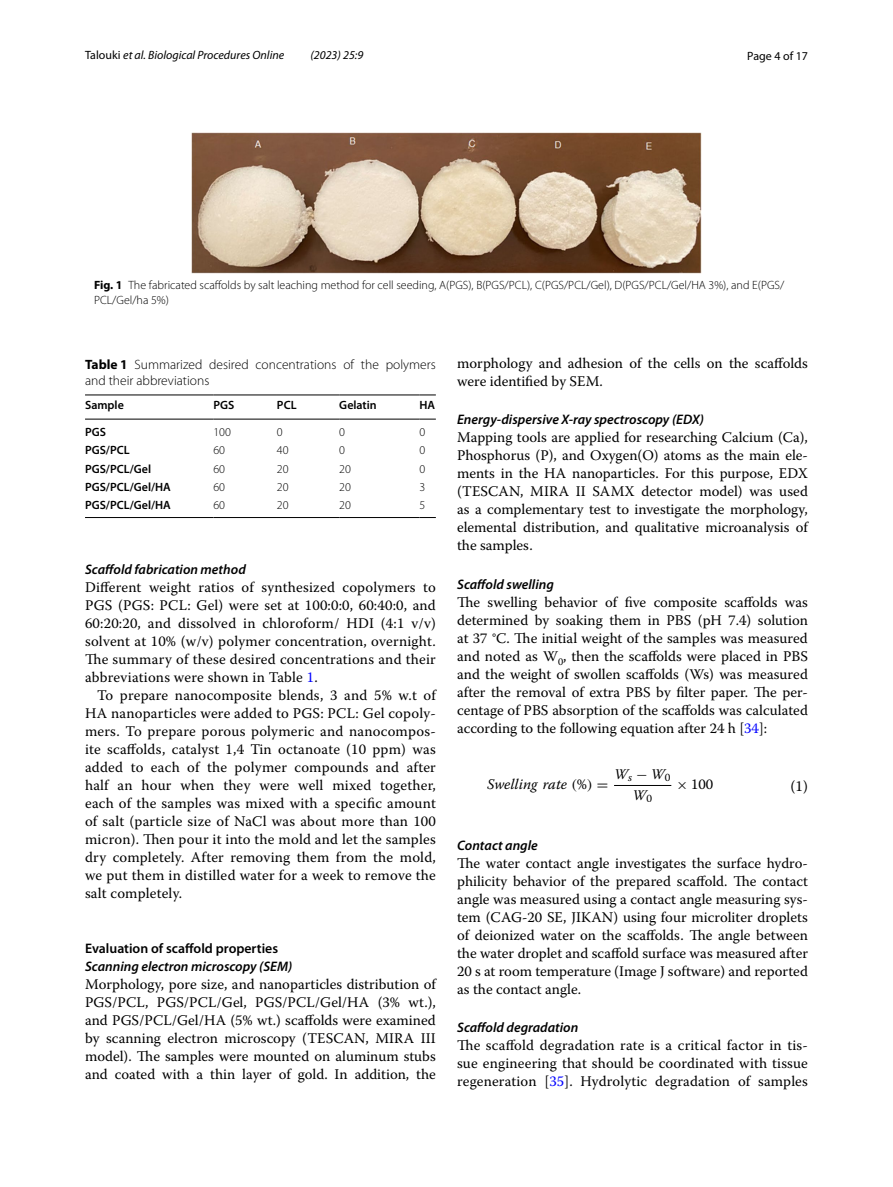
<style>
.page{position:relative;width:893px;height:1187px;background:#fff}
.page>*{position:absolute;margin:0;border:0;box-sizing:border-box;transform-origin:0 0}
.t1{font:15px "Warnock Pro";color:#000}
.t2{font:14.7px/18px "Warnock Pro";color:#000;text-align:justify}
.t3{font:italic 14.7px/20.7px "Warnock Pro";color:#000;text-align:center}
.t4{font:14.7px "Warnock Pro Regular 2";color:#000}
.t5{font:italic 600 13.8px "Myriad Pro";color:#000}
.t6{font:600 13.8px "Myriad Pro";color:#000}
.t7{font:300 13.5px/16.5px "Myriad Pro";color:#000}
.t8{font:300 12px/15px "Myriad Pro";color:#000}
.t9{font:600 12px "Myriad Pro";color:#000}
.t10{font:italic 12px "Myriad Pro";color:#000}
.t11{font:12px "Myriad Pro";color:#000}
.s1{font-style:normal}
.s2{font-weight:700}
.s3{color:#00f}
.s4{font-family:"MTSYN";font-style:normal}
.s5{font-family:"MTSYN"}
.s6{font-family:"MTMI";font-style:normal}
.s7{font-family:"Warnock Pro Regular 2";font-style:normal}
</style>
<div class="page">
<hr style="left:614px;top:785px;width:57px;height:1px;background:#000">
<img style="left:191px;top:133px;width:511px;height:141px">
<hr style="left:85px;top:394px;width:128px;height:1px;background:#000">
<hr style="left:85px;top:419px;width:128px;height:1px;background:#000">
<hr style="left:213px;top:394px;width:64px;height:1px;background:#000">
<hr style="left:213px;top:419px;width:64px;height:1px;background:#000">
<hr style="left:277px;top:394px;width:62px;height:1px;background:#000">
<hr style="left:277px;top:419px;width:62px;height:1px;background:#000">
<hr style="left:339px;top:394px;width:80px;height:1px;background:#000">
<hr style="left:339px;top:419px;width:80px;height:1px;background:#000">
<svg style="left:419px;top:394px;width:17px;height:1px"></svg>
<svg style="left:419px;top:419px;width:17px;height:1px"></svg>
<hr style="left:85px;top:517px;width:128px;height:1px;background:#000">
<hr style="left:213px;top:517px;width:64px;height:1px;background:#000">
<hr style="left:277px;top:517px;width:62px;height:1px;background:#000">
<hr style="left:339px;top:517px;width:80px;height:1px;background:#000">
<svg style="left:419px;top:517px;width:17px;height:1px"></svg>
<p class="t10" style="left:85px;top:48px;width:201px"><span class="s1">Talouki</span> et al. Biological Procedures Online</p>
<p class="t10" style="left:310px;top:48px;width:54px">(2023) 25:9</p>
<p class="t11" style="left:747px;top:48px;width:62px">Page 4 of 17</p>
<p class="t8" style="left:94px;top:277px;width:692px"><span class="s2">Fig. 1</span> The fabricated scaffolds by salt leaching method for cell seeding, A(PGS), B(PGS/PCL), C(PGS/PCL/Gel), D(PGS/PCL/Gel/HA 3%), and E(PGS/<br>PCL/Gel/ha 5%)</p>
<p class="t7" style="left:85px;top:356px;width:352px"><span class="s2">Table 1</span> Summarized desired concentrations of the polymers and their abbreviations</p>
<p class="t9" style="left:85px;top:397px;width:40px">Sample</p>
<p class="t9" style="left:213px;top:397px;width:22px">PGS</p>
<p class="t9" style="left:277px;top:397px;width:21px">PCL</p>
<p class="t9" style="left:339px;top:397px;width:39px">Gelatin</p>
<p class="t9" style="left:419px;top:397px;width:17px">HA</p>
<p class="t9" style="left:85px;top:424px;width:22px">PGS</p>
<p class="t8" style="left:213px;top:425px;width:19px">100</p>
<p class="t8" style="left:277px;top:425px;width:7px">0</p>
<p class="t8" style="left:339px;top:425px;width:7px">0</p>
<p class="t8" style="left:419px;top:425px;width:7px">0</p>
<p class="t9" style="left:85px;top:442px;width:46px">PGS/PCL</p>
<p class="t8" style="left:213px;top:443px;width:13px">60</p>
<p class="t8" style="left:277px;top:443px;width:13px">40</p>
<p class="t8" style="left:339px;top:443px;width:7px">0</p>
<p class="t8" style="left:419px;top:443px;width:7px">0</p>
<p class="t9" style="left:85px;top:461px;width:68px">PGS/PCL/Gel</p>
<p class="t8" style="left:213px;top:461px;width:13px">60</p>
<p class="t8" style="left:277px;top:461px;width:13px">20</p>
<p class="t8" style="left:339px;top:461px;width:13px">20</p>
<p class="t8" style="left:419px;top:461px;width:7px">0</p>
<p class="t9" style="left:85px;top:479px;width:87px">PGS/PCL/Gel/HA</p>
<p class="t8" style="left:213px;top:479px;width:13px">60</p>
<p class="t8" style="left:277px;top:479px;width:13px">20</p>
<p class="t8" style="left:339px;top:479px;width:13px">20</p>
<p class="t8" style="left:419px;top:479px;width:7px">3</p>
<p class="t9" style="left:85px;top:497px;width:87px">PGS/PCL/Gel/HA</p>
<p class="t8" style="left:213px;top:497px;width:13px">60</p>
<p class="t8" style="left:277px;top:497px;width:13px">20</p>
<p class="t8" style="left:339px;top:497px;width:13px">20</p>
<p class="t8" style="left:419px;top:497px;width:7px">5</p>
<p class="t5" style="left:85px;top:560px;width:162px">Scaffold fabrication method</p>
<p class="t2" style="left:85px;top:578px;width:352px">Different weight ratios of synthesized copolymers to PGS (PGS: PCL: Gel) were set at 100:0:0, 60:40:0, and 60:20:20, and dissolved in chloroform/ HDI (4:1 v/v) solvent at 10% (w/v) polymer concentration, overnight.<br>The summary of these desired concentrations and their abbreviations were shown in Table <span class="s3">1</span>.</p>
<p class="t2" style="left:85px;top:685px;width:352px;text-indent:12px">To prepare nanocomposite blends, 3 and 5% w.t of HA nanoparticles were added to PGS: PCL: Gel copoly&shy;mers. To prepare porous polymeric and nanocompos&shy;ite scaffolds, catalyst 1,4 Tin octanoate (10 ppm) was added to each of the polymer compounds and after half an hour when they were well mixed together, each of the samples was mixed with a specific amount of salt (particle size of NaCl was about more than 100 micron). Then pour it into the mold and let the samples dry completely. After removing them from the mold, we put them in distilled water for a week to remove the salt completely.</p>
<p class="t6" style="left:85px;top:939px;width:195px">Evaluation of scaffold properties</p>
<p class="t5" style="left:85px;top:957px;width:209px">Scanning electron microscopy (SEM)</p>
<p class="t2" style="left:85px;top:974px;width:352px">Morphology, pore size, and nanoparticles distribution of PGS/PCL, PGS/PCL/Gel, PGS/PCL/Gel/HA (3% wt.), and PGS/PCL/Gel/HA (5% wt.) scaffolds were examined by scanning electron microscopy (TESCAN, MIRA III model). The samples were mounted on aluminum stubs and coated with a thin layer of gold. In addition, the</p>
<p class="t2" style="left:457px;top:353px;width:352px">morphology and adhesion of the cells on the scaffolds were identified by SEM.</p>
<p class="t5" style="left:457px;top:411px;width:248px">Energy‑dispersive X‑ray spectroscopy (EDX)</p>
<p class="t2" style="left:457px;top:428px;width:352px">Mapping tools are applied for researching Calcium (Ca), Phosphorus (P), and Oxygen(O) atoms as the main ele&shy;ments in the HA nanoparticles. For this purpose, EDX (TESCAN, MIRA II SAMX detector model) was used as a complementary test to investigate the morphology, elemental distribution, and qualitative microanalysis of the samples.</p>
<p class="t5" style="left:457px;top:575px;width:98px">Scaffold swelling</p>
<p class="t2" style="left:457px;top:593px;width:352px">The swelling behavior of five composite scaffolds was determined by soaking them in PBS (pH 7.4) solution at 37 °C. The initial weight of the samples was measured and noted as W<sub>0</sub>, then the scaffolds were placed in PBS and the weight of swollen scaffolds (Ws) was measured after the removal of extra PBS by filter paper. The per&shy;centage of PBS absorption of the scaffolds was calculated according to the following equation after 24 h [<span class="s3">34</span>]:</p>
<p class="t3" style="left:614px;top:765px;width:58px">W<sub>s</sub> <span class="s4">−</span> W<sub>0<br></sub>W<sub>0</sub></p>
<p class="t4" style="left:676px;top:775px;width:38px"><span class="s5">×</span> 100</p>
<p class="t3" style="left:487px;top:775px;width:123px">Swelling rate <span class="s6">(</span><span class="s7">%</span><span class="s6">)</span> <span class="s4">=</span></p>
<p class="t1" style="left:791px;top:777px;width:19px">(1)</p>
<p class="t5" style="left:457px;top:836px;width:82px">Contact angle</p>
<p class="t2" style="left:457px;top:853px;width:352px">The water contact angle investigates the surface hydro&shy;philicity behavior of the prepared scaffold. The contact angle was measured using a contact angle measuring sys&shy;tem (CAG-20 SE, JIKAN) using four microliter droplets of deionized water on the scaffolds. The angle between the water droplet and scaffold surface was measured after 20 s at room temperature (Image J software) and reported as the contact angle.</p>
<p class="t5" style="left:457px;top:1018px;width:123px">Scaffold degradation</p>
<p class="t2" style="left:457px;top:1036px;width:352px">The scaffold degradation rate is a critical factor in tis&shy;sue engineering that should be coordinated with tissue regeneration [<span class="s3">35</span>]. Hydrolytic degradation of samples</p>
</div>
